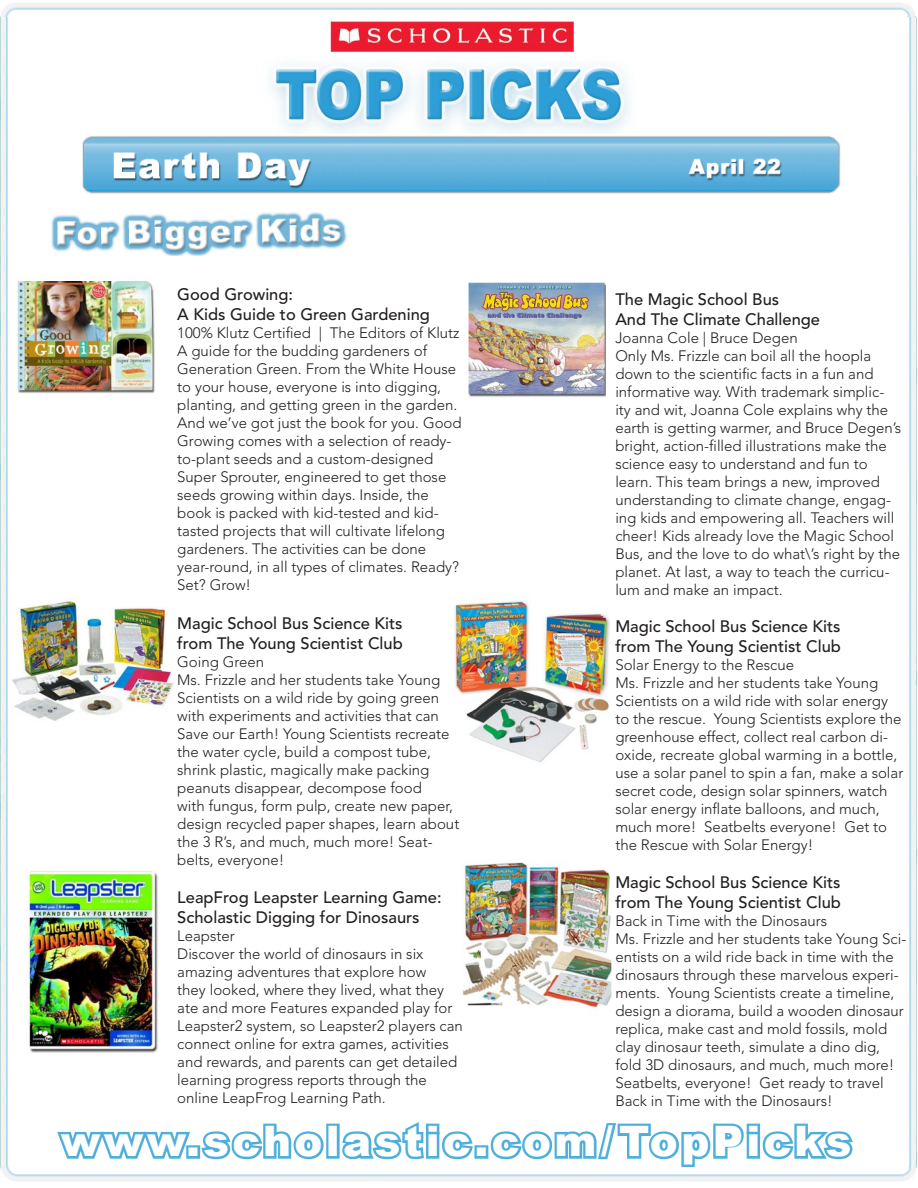
<style>
.page{position:relative;width:918px;height:1188px;background:#fff}
.page>*{position:absolute;margin:0;border:0;box-sizing:border-box;transform-origin:0 0}
.t1{font:900 42px "Arial";letter-spacing:.08em;color:#fff}
.t2{font:500 16.5px/19.8px "Avenir";color:#231f20}
.t3{font:300 15px/18px "Avenir";color:#231f20}
</style>
<div class="page">
<img style="left:0;top:3px;width:917px;height:15px">
<img style="left:0;top:1166px;width:917px;height:15px">
<img style="left:0;top:684px;width:917px;height:482px">
<img style="left:0;top:18px;width:917px;height:666px">
<img style="left:246px;top:18px;width:423px;height:117px">
<svg style="left:54px;top:1121px;width:273px;height:45px"></svg>
<div style="left:326px;top:1124px;width:14px;height:35px;border:5px solid #4eafda"></div>
<svg style="left:338px;top:1118px;width:138px;height:45px"></svg>
<div style="left:474px;top:1145px;width:14px;height:14px;border:5px solid #4eafda"></div>
<svg style="left:487px;top:1120px;width:369px;height:49px"></svg>
<img style="left:22px;top:207px;width:428px;height:49px">
<img style="left:17px;top:264px;width:137px;height:177px">
<img style="left:462px;top:859px;width:149px;height:191px">
<img style="left:468px;top:273px;width:137px;height:147px">
<img style="left:454px;top:594px;width:156px;height:200px">
<img style="left:11px;top:573px;width:163px;height:151px">
<img style="left:17px;top:870px;width:145px;height:186px">
<img style="left:76px;top:135px;width:767px;height:63px">
<p class="t2" style="left:177px;top:285px;width:254px">Good Growing:<br>A Kids Guide to Green Gardening</p>
<p class="t3" style="left:177px;top:324px;width:286px">100% Klutz Certified | The Editors of Klutz A guide for the budding gardeners of Generation Green. From the White House to your house, everyone is into digging, planting, and getting green in the garden.<br>And we’ve got just the book for you. Good Growing comes with a selection of ready&shy;to-plant seeds and a custom-designed Super Sprouter, engineered to get those seeds growing within days. Inside, the book is packed with kid-tested and kid&shy;tasted projects that will cultivate lifelong gardeners. The activities can be done year-round, in all types of climates. Ready?<br>Set? Grow!</p>
<p class="t2" style="left:177px;top:614px;width:227px">Magic School Bus Science Kits from The Young Scientist Club</p>
<p class="t3" style="left:177px;top:653px;width:284px">Going Green<br>Ms. Frizzle and her students take Young Scientists on a wild ride by going green with experiments and activities that can Save our Earth! Young Scientists recreate the water cycle, build a compost tube, shrink plastic, magically make packing peanuts disappear, decompose food<br>with fungus, form pulp, create new paper, design recycled paper shapes, learn about the 3 R’s, and much, much more! Seat&shy;belts, everyone!</p>
<p class="t2" style="left:177px;top:888px;width:266px">LeapFrog Leapster Learning Game:<br>Scholastic Digging for Dinosaurs</p>
<p class="t3" style="left:177px;top:927px;width:287px">Leapster<br>Discover the world of dinosaurs in six amazing adventures that explore how<br>they looked, where they lived, what they ate and more Features expanded play for Leapster2 system, so Leapster2 players can connect online for extra games, activities and rewards, and parents can get detailed learning progress reports through the online LeapFrog Learning Path.</p>
<p class="t2" style="left:615px;top:290px;width:206px">The Magic School Bus<br>And The Climate Challenge</p>
<p class="t3" style="left:615px;top:328px;width:287px">Joanna Cole | Bruce Degen<br>Only Ms. Frizzle can boil all the hoopla down to the scientific facts in a fun and informative way. With trademark simplic&shy;ity and wit, Joanna Cole explains why the earth is getting warmer, and Bruce Degen’s bright, action-filled illustrations make the science easy to understand and fun to learn. This team brings a new, improved understanding to climate change, engag&shy;ing kids and empowering all. Teachers will cheer! Kids already love the Magic School Bus, and the love to do what\’s right by the planet. At last, a way to teach the curricu&shy;lum and make an impact.</p>
<p class="t2" style="left:615px;top:617px;width:227px">Magic School Bus Science Kits from The Young Scientist Club</p>
<p class="t3" style="left:615px;top:656px;width:289px">Solar Energy to the Rescue<br>Ms. Frizzle and her students take Young Scientists on a wild ride with solar energy to the rescue. Young Scientists explore the greenhouse effect, collect real carbon di&shy;oxide, recreate global warming in a bottle, use a solar panel to spin a fan, make a solar secret code, design solar spinners, watch solar energy inflate balloons, and much, much more! Seatbelts everyone! Get to the Rescue with Solar Energy!</p>
<p class="t2" style="left:615px;top:873px;width:227px">Magic School Bus Science Kits from The Young Scientist Club</p>
<p class="t3" style="left:615px;top:912px;width:292px">Back in Time with the Dinosaurs<br>Ms. Frizzle and her students take Young Sci&shy;entists on a wild ride back in time with the dinosaurs through these marvelous experi&shy;ments. Young Scientists create a timeline, design a diorama, build a wooden dinosaur replica, make cast and mold fossils, mold clay dinosaur teeth, simulate a dino dig, fold 3D dinosaurs, and much, much more!<br>Seatbelts, everyone! Get ready to travel Back in Time with the Dinosaurs!</p>
<h1 class="t1" style="left:61px;top:1118px;width:792px">www.scholastic.com/TopPicks</h1>
</div>
